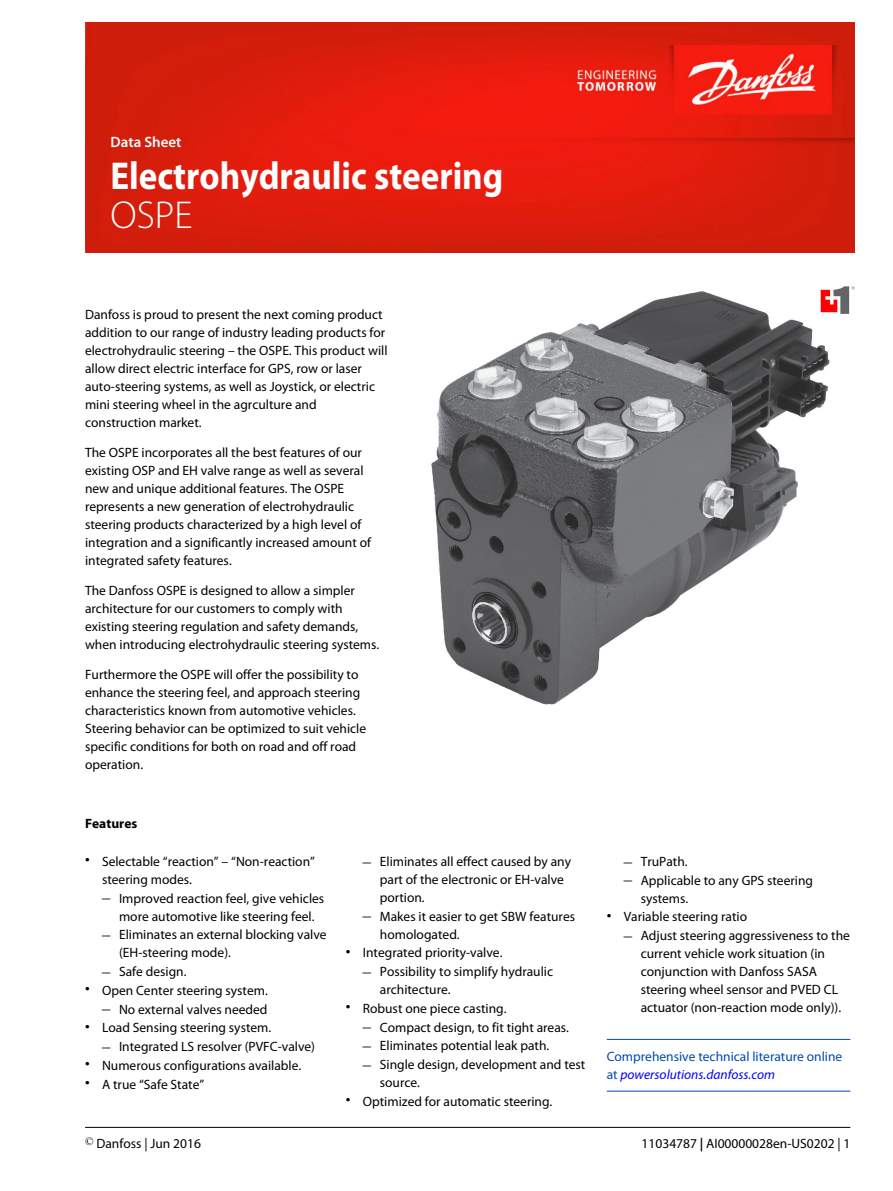
<style>
.page{position:relative;width:893px;height:1191px;background:#fff}
.page>*{position:absolute;margin:0;border:0;box-sizing:border-box;transform-origin:0 0}
.t1{font:700 39px "Myriad Pro";color:#fff;scale:.9 1}
.t2{font:300 39px "Myriad Pro";color:#fff}
.t3{font:600 15px "Myriad Pro";color:#fff}
.t4{font:13.5px/18px "Myriad Pro";color:#000}
.t5{font:13.5px/18px "Myriad Pro";color:#0049b2}
.t6{font:700 13.5px "Myriad Pro";color:#000}
.s1{font-size:16.5px}
.s2{font-family:"Times New Roman";font-size:16.5px}
.s3{font-style:italic;color:#00f}
.s4{font-weight:600}
</style>
<div class="page">
<img style="left:431px;top:289px;width:399px;height:416px">
<svg style="left:821px;top:286px;width:34px;height:28px"></svg>
<hr style="left:607px;top:1039px;width:243px;height:1px;background:#0049b2">
<hr style="left:607px;top:1090px;width:243px;height:1px;background:#0049b2">
<img style="left:85px;top:23px;width:770px;height:229px">
<hr style="left:85px;top:1127px;width:765px;height:1px;background:#000">
<p class="t3" style="left:111px;top:133px;width:72px">Data Sheet</p>
<h1 class="t1" style="left:111px;top:150px;width:438px">Electrohydraulic steering</h1>
<h1 class="t2" style="left:111px;top:193px;width:84px">OSPE</h1>
<p class="t4" style="left:85px;top:305px;width:304px">Danfoss is proud to present the next coming product addition to our range of industry leading products for electrohydraulic steering – the OSPE. This product will allow direct electric interface for GPS, row or laser auto-steering systems, as well as Joystick, or electric mini steering wheel in the agrculture and construction market.</p>
<p class="t4" style="left:85px;top:443px;width:288px">The OSPE incorporates all the best features of our existing OSP and EH valve range as well as several new and unique additional features. The OSPE represents a new generation of electrohydraulic steering products characterized by a high level of integration and a significantly increased amount of integrated safety features.</p>
<p class="t4" style="left:85px;top:581px;width:296px">The Danfoss OSPE is designed to allow a simpler architecture for our customers to comply with existing steering regulation and safety demands, when introducing electrohydraulic steering systems.</p>
<p class="t4" style="left:85px;top:665px;width:283px">Furthermore the OSPE will offer the possibility to enhance the steering feel, and approach steering characteristics known from automotive vehicles.<br>Steering behavior can be optimized to suit vehicle specific conditions for both on road and off road operation.</p>
<p class="t6" style="left:85px;top:815px;width:54px">Features</p>
<p class="t4" style="left:85px;top:852px;width:231px"><span class="s1">•</span> Selectable “reaction” – “Non-reaction”</p>
<p class="t4" style="left:102px;top:870px;width:92px">steering modes.</p>
<p class="t4" style="left:102px;top:889px;width:224px"><span class="s2">‒</span> Improved reaction feel, give vehicles</p>
<p class="t4" style="left:119px;top:907px;width:197px">more automotive like steering feel.</p>
<p class="t4" style="left:102px;top:925px;width:226px"><span class="s2">‒</span> Eliminates an external blocking valve</p>
<p class="t4" style="left:119px;top:943px;width:113px">(EH-steering mode).</p>
<p class="t4" style="left:102px;top:962px;width:86px"><span class="s2">‒</span> Safe design.</p>
<p class="t4" style="left:85px;top:980px;width:184px;line-height:18.8px;text-align:right"><span class="s1">•</span> Open Center steering system. <span class="s2">‒</span> No external valves needed</p>
<p class="t4" style="left:102px;top:1018px;width:215px;line-height:18.8px;text-indent:-17px"><span class="s1">•</span> Load Sensing steering system.<br><span class="s2">‒</span> Integrated LS resolver (PVFC-valve)</p>
<p class="t4" style="left:85px;top:1056px;width:218px"><span class="s1">•</span> Numerous configurations available.</p>
<p class="t4" style="left:85px;top:1075px;width:121px"><span class="s1">•</span> A true “Safe State”</p>
<p class="t4" style="left:363px;top:852px;width:210px"><span class="s2">‒</span> Eliminates all effect caused by any</p>
<p class="t4" style="left:380px;top:870px;width:186px">part of the electronic or EH-valve</p>
<p class="t4" style="left:380px;top:888px;width:46px">portion.</p>
<p class="t4" style="left:363px;top:907px;width:214px"><span class="s2">‒</span> Makes it easier to get SBW features</p>
<p class="t4" style="left:380px;top:925px;width:81px">homologated.</p>
<p class="t4" style="left:346px;top:943px;width:158px"><span class="s1">•</span> Integrated priority-valve.</p>
<p class="t4" style="left:363px;top:962px;width:192px"><span class="s2">‒</span> Possibility to simplify hydraulic</p>
<p class="t4" style="left:380px;top:980px;width:72px">architecture.</p>
<p class="t4" style="left:346px;top:999px;width:162px"><span class="s1">•</span> Robust one piece casting.</p>
<p class="t4" style="left:363px;top:1018px;width:208px"><span class="s2">‒</span> Compact design, to fit tight areas.</p>
<p class="t4" style="left:363px;top:1036px;width:188px"><span class="s2">‒</span> Eliminates potential leak path.</p>
<p class="t4" style="left:363px;top:1055px;width:224px"><span class="s2">‒</span> Single design, development and test</p>
<p class="t4" style="left:380px;top:1073px;width:42px">source.</p>
<p class="t4" style="left:346px;top:1092px;width:208px"><span class="s1">•</span> Optimized for automatic steering.</p>
<p class="t4" style="left:624px;top:852px;width:66px"><span class="s2">‒</span> TruPath.</p>
<p class="t4" style="left:624px;top:871px;width:191px"><span class="s2">‒</span> Applicable to any GPS steering</p>
<p class="t4" style="left:641px;top:889px;width:49px">systems.</p>
<p class="t4" style="left:607px;top:907px;width:142px"><span class="s1">•</span> Variable steering ratio</p>
<p class="t4" style="left:624px;top:926px;width:228px"><span class="s2">‒</span> Adjust steering aggressiveness to the</p>
<p class="t4" style="left:641px;top:944px;width:186px">current vehicle work situation (in</p>
<p class="t4" style="left:641px;top:962px;width:178px">conjunction with Danfoss SASA</p>
<p class="t4" style="left:641px;top:980px;width:199px">steering wheel sensor and PVED CL</p>
<p class="t4" style="left:641px;top:998px;width:202px">actuator (non-reaction mode only)).</p>
<p class="t5" style="left:607px;top:1047px;width:237px">Comprehensive technical literature online at <span class="s3">powersolutions.danfoss.com</span></p>
<p class="t4" style="left:85px;top:1133px;width:117px"><sup>©</sup> Danfoss | Jun 2016</p>
<p class="t4" style="left:642px;top:1133px;width:210px">11034787 <span class="s4">|</span> AI00000028en-US0202 | 1</p>
</div>
